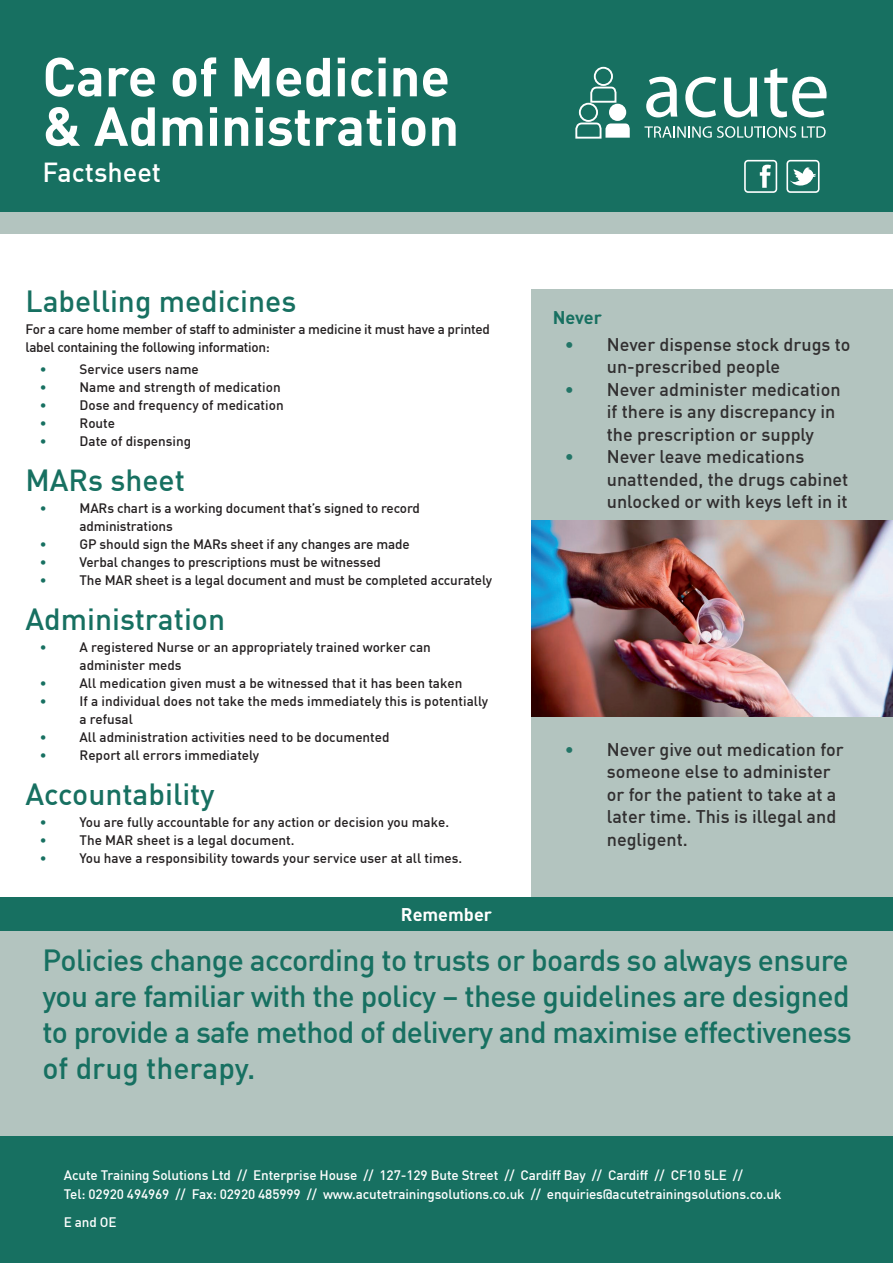
<style>
.page{position:relative;width:893px;height:1263px;background:#fff}
.page>*{position:absolute;margin:0;border:0;box-sizing:border-box;transform-origin:0 0}
.t1{font:700 54px/49.5px "DIN";color:#fff}
.Content_head_Green{font:500 30px/36px "DIN";color:#177061;text-align:justify}
.t2{font:500 27px "DIN";color:#fff}
.t3{font:500 18px/22.5px "DIN";color:#312f30}
.Body{font:700 18px "DIN";color:#fff}
.CC_Sub_Head_Green{font:700 18px "DIN";letter-spacing:-.005em;color:#177061}
.Body-2{font:500 13.5px/18px "DIN";color:#231f20}
.t4{font:500 13.5px/19.5px "DIN";letter-spacing:-.01em;color:#fff}
.Body-3{font:500 13.5px/18px "DIN";letter-spacing:-.02em;color:#231f20}
.t5{font:500 13.5px "DIN";color:#177061}
.s1{color:#237567}
</style>
<div class="page">
<div style="left:0;top:1135px;width:893px;height:128px;background:#177061"></div>
<div style="left:0;top:0;width:893px;height:213px;background:#177061"></div>
<svg style="left:646px;top:77px;width:31px;height:40px"></svg>
<svg style="left:685px;top:77px;width:31px;height:40px"></svg>
<svg style="left:724px;top:78px;width:33px;height:39px"></svg>
<svg style="left:764px;top:68px;width:63px;height:49px"></svg>
<svg style="left:644px;top:126px;width:152px;height:12px"></svg>
<svg style="left:802px;top:126px;width:24px;height:12px"></svg>
<div style="left:609px;top:104px;width:17px;height:17px;background:#fff;border-radius:50%"></div>
<svg style="left:575px;top:122px;width:55px;height:17px"></svg>
<div style="left:579px;top:103px;width:19px;height:19px;border:2px solid #fff;border-radius:50%"></div>
<svg style="left:589px;top:86px;width:28px;height:18px"></svg>
<div style="left:594px;top:67px;width:19px;height:19px;border:2px solid #fff;border-radius:50%"></div>
<div style="left:0;top:213px;width:893px;height:21px;background:#b3c4bf"></div>
<svg style="left:744px;top:160px;width:33px;height:33px"></svg>
<svg style="left:786px;top:160px;width:33px;height:33px"></svg>
<div style="left:531px;top:289px;width:362px;height:617px;background:#b3c4bf"></div>
<div style="left:0;top:897px;width:893px;height:34px;background:#177061"></div>
<div style="left:0;top:931px;width:893px;height:204px;background:#b3c4bf"></div>
<img style="left:531px;top:521px;width:362px;height:195px">
<p class="t1" style="left:43px;top:50px;width:418px">Care of Medicine &amp; Administration</p>
<p class="t2" style="left:43px;top:155px;width:120px">Factsheet</p>
<p class="Content_head_Green" style="left:26px;top:282px;width:272px">Labelling medicines</p>
<p class="Body-3" style="left:26px;top:320px;width:466px">For a care home member of staff to administer a medicine it must have a printed label containing the following information:</p>
<p class="t5" style="left:40px;top:361px;width:8px">•</p>
<p class="Body-2" style="left:80px;top:360px;width:121px">Service users name</p>
<p class="t5" style="left:40px;top:379px;width:8px">•</p>
<p class="Body-2" style="left:80px;top:378px;width:203px">Name and strength of medication</p>
<p class="t5" style="left:40px;top:397px;width:8px">•</p>
<p class="Body-2" style="left:80px;top:396px;width:206px">Dose and frequency of medication</p>
<p class="t5" style="left:40px;top:415px;width:8px">•</p>
<p class="Body-2" style="left:80px;top:414px;width:37px">Route</p>
<p class="t5" style="left:40px;top:433px;width:8px">•</p>
<p class="Body-2" style="left:80px;top:432px;width:113px">Date of dispensing</p>
<p class="Content_head_Green" style="left:26px;top:461px;width:161px">MARs sheet</p>
<p class="t5" style="left:40px;top:500px;width:8px">•</p>
<p class="Body-2" style="left:80px;top:499px;width:342px">MARs chart is a working document that’s signed to record administrations</p>
<p class="t5" style="left:40px;top:536px;width:8px">•</p>
<p class="Body-2" style="left:80px;top:535px;width:332px">GP should sign the MARs sheet if any changes are made</p>
<p class="t5" style="left:40px;top:554px;width:8px">•</p>
<p class="Body-2" style="left:80px;top:553px;width:303px">Verbal changes to prescriptions must be witnessed</p>
<p class="t5" style="left:40px;top:572px;width:8px">•</p>
<p class="Body-2" style="left:80px;top:571px;width:414px">The MAR sheet is a legal document and must be completed accurately</p>
<p class="Content_head_Green" style="left:26px;top:600px;width:201px">Administration</p>
<p class="t5" style="left:40px;top:638px;width:8px">•</p>
<p class="Body-2" style="left:80px;top:638px;width:353px">A registered Nurse or an appropriately trained worker can administer meds</p>
<p class="t5" style="left:40px;top:674px;width:8px">•</p>
<p class="Body-2" style="left:80px;top:674px;width:384px">All medication given must a be witnessed that it has been taken</p>
<p class="t5" style="left:40px;top:692px;width:8px">•</p>
<p class="Body-2" style="left:80px;top:692px;width:410px">If a individual does not take the meds immediately this is potentially a refusal</p>
<p class="t5" style="left:40px;top:728px;width:8px">•</p>
<p class="Body-2" style="left:80px;top:728px;width:312px">All administration activities need to be documented</p>
<p class="t5" style="left:40px;top:746px;width:8px">•</p>
<p class="Body-2" style="left:80px;top:746px;width:181px">Report all errors immediately</p>
<p class="Content_head_Green" style="left:26px;top:775px;width:191px">Accountability</p>
<p class="t5" style="left:40px;top:813px;width:8px">•</p>
<p class="Body-2" style="left:80px;top:812px;width:371px">You are fully accountable for any action or decision you make.</p>
<p class="t5" style="left:40px;top:831px;width:8px">•</p>
<p class="Body-2" style="left:80px;top:830px;width:217px">The MAR sheet is a legal document.</p>
<p class="t5" style="left:40px;top:849px;width:8px">•</p>
<p class="Body-2" style="left:80px;top:848px;width:384px">You have a responsibility towards your service user at all times.</p>
<p class="CC_Sub_Head_Green" style="left:553px;top:306px;width:51px">Never</p>
<p class="t3" style="left:607px;top:332px;width:245px;text-indent:-42px"><span class="s1">•</span> Never dispense stock drugs to un-prescribed people</p>
<p class="t3" style="left:607px;top:377px;width:235px;text-indent:-42px"><span class="s1">•</span> Never administer medication if there is any discrepancy in the prescription or supply</p>
<p class="t3" style="left:607px;top:445px;width:243px;text-indent:-42px"><span class="s1">•</span> Never leave medications unattended, the drugs cabinet unlocked or with keys left in it</p>
<p class="t3" style="left:607px;top:737px;width:238px;text-indent:-42px"><span class="s1">•</span> Never give out medication for someone else to administer or for the patient to take at a later time. This is illegal and negligent.</p>
<p class="Body" style="left:401px;top:903px;width:93px">Remember</p>
<p class="Content_head_Green" style="left:43px;top:941px;width:811px">Policies change according to trusts or boards so always ensure you are familiar with the policy – these guidelines are designed to provide a safe method of delivery and maximise effectiveness of drug therapy.</p>
<p class="t4" style="left:64px;top:1164px;width:719px">Acute Training Solutions Ltd // Enterprise House // 127-129 Bute Street // Cardiff Bay // Cardiff // CF10 5LE //<br>Tel: 02920 494969 // Fax: 02920 485999 // www.acutetrainingsolutions.co.uk // enquiries@acutetrainingsolutions.co.uk</p>
<p class="t4" style="left:64px;top:1212px;width:54px">E and OE</p>
</div>
